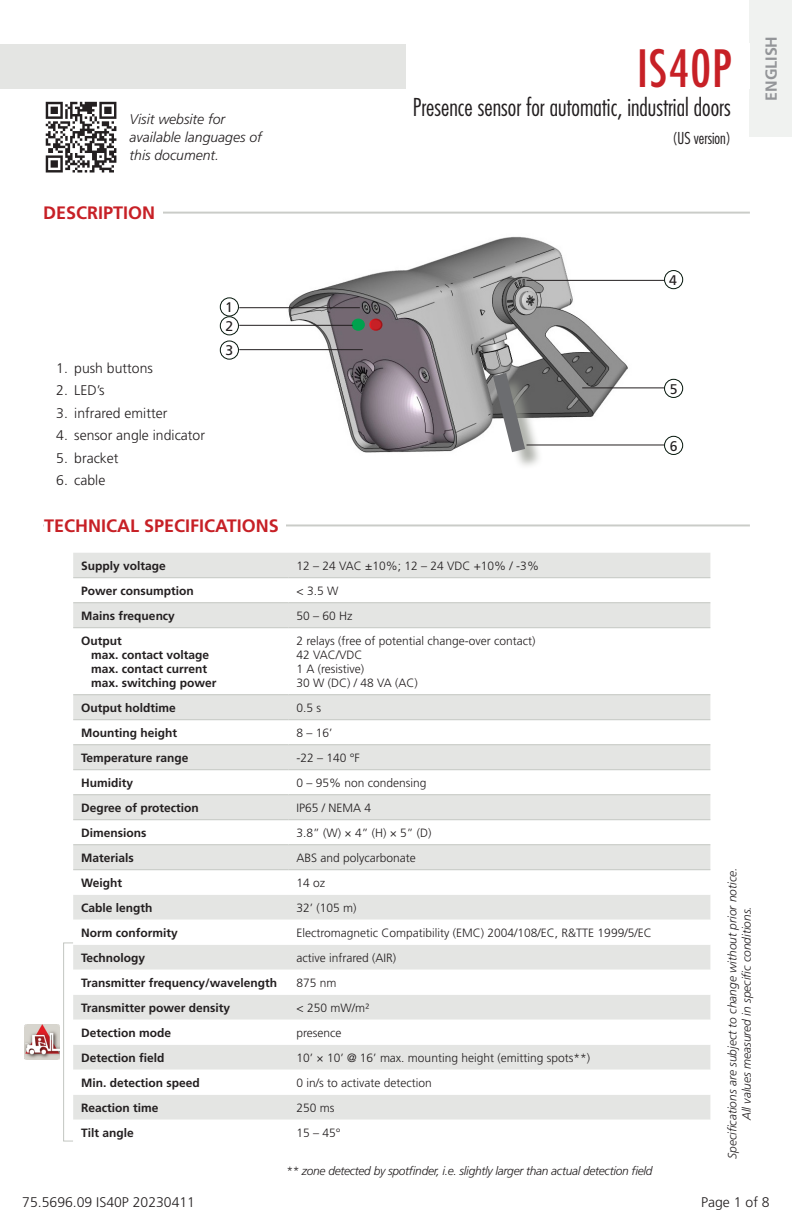
<style>
.page{position:relative;width:792px;height:1224px;background:#fff}
.page>*{position:absolute;margin:0;border:0;box-sizing:border-box;transform-origin:0 0}
.t1{font:500 condensed 50px "Futura";letter-spacing:.02em;color:#c72026}
.t2{font:300 condensed 24px "Futura Std";color:#231f20}
.t3{font:700 18px "Frutiger LT Std";color:#c72026}
.t4{font:300 condensed 16px "Futura Std";color:#231f20}
.t5{font:700 16px "Frutiger LT Std";color:#939598}
.t6{font:300 14px "Frutiger LT Std";color:#231f20}
.t7{font:italic 300 14px/18px "Frutiger LT Std";color:#231f20}
.t8{font:14px "Frutiger LT Std";color:#231f20}
.t9{font:300 12px "Frutiger LT Std";color:#231f20}
.t10{font:700 12px "Frutiger LT Std";color:#231f20}
.resumé_tech{font:italic 300 12px "Frutiger LT Std";color:#231f20}
.resumé_tech-2{font:italic 300 12px "Frutiger LT Std";letter-spacing:-.025em;color:#231f20}
</style>
<div class="page">
<img style="left:24px;top:1024px;width:36px;height:36px">
<img style="left:283px;top:236px;width:351px;height:217px">
<div style="left:352px;top:319px;width:12px;height:11px;background:#00a24e;border-radius:50%"></div>
<div style="left:352px;top:319px;width:13px;height:12px;border:2px solid #00a24e;border-radius:50%"></div>
<div style="left:370px;top:319px;width:12px;height:11px;background:#c72026;border-radius:50%"></div>
<div style="left:369px;top:319px;width:13px;height:12px;border:2px solid #fff;border-radius:50%"></div>
<div style="left:496px;top:376px;width:47px;height:94px;background:#969991;opacity:.75"></div>
<svg style="left:483px;top:358px;width:52px;height:109px"></svg>
<hr style="left:527px;top:280px;width:137px;height:1px;background:#231f20">
<hr style="left:582px;top:387px;width:82px;height:1px;background:#231f20">
<hr style="left:527px;top:444px;width:137px;height:1px;background:#231f20">
<div style="left:664px;top:270px;width:19px;height:19px;border:1px solid #05170c;border-radius:50%"></div>
<div style="left:664px;top:379px;width:19px;height:19px;border:1px solid #05170c;border-radius:50%"></div>
<div style="left:664px;top:436px;width:19px;height:19px;border:1px solid #05170c;border-radius:50%"></div>
<hr style="left:239px;top:307px;width:121px;height:1px;background:#231f20">
<hr style="left:239px;top:325px;width:114px;height:1px;background:#231f20">
<hr style="left:239px;top:349px;width:124px;height:1px;background:#231f20">
<div style="left:220px;top:297px;width:19px;height:20px;border:1px solid #05170c;border-radius:50%"></div>
<div style="left:220px;top:316px;width:19px;height:19px;border:1px solid #05170c;border-radius:50%"></div>
<div style="left:220px;top:340px;width:19px;height:20px;border:1px solid #05170c;border-radius:50%"></div>
<div style="left:0;top:44px;width:750px;height:45px;background:#e4e5e3"></div>
<svg style="left:46px;top:102px;width:70px;height:71px"></svg>
<div style="left:750px;top:0;width:42px;height:137px;background:#f0f2f0"></div>
<hr style="left:43px;top:212px;width:707px;height:2px;background:#969991">
<hr style="left:43px;top:524px;width:707px;height:2px;background:#969991">
<div style="left:407px;top:43px;width:343px;height:46px;background:#fff"></div>
<div style="left:43px;top:204px;width:120px;height:18px;background:#fff"></div>
<div style="left:73px;top:553px;width:637px;height:24px;background:#e4e5e3"></div>
<svg style="left:73px;top:578px;width:637px;height:51px"></svg>
<div style="left:73px;top:695px;width:637px;height:24px;background:#e4e5e3"></div>
<svg style="left:73px;top:720px;width:637px;height:400px"></svg>
<hr style="left:73px;top:577px;width:215px;height:1px;background:#c3c6c1">
<hr style="left:288px;top:577px;width:422px;height:1px;background:#c3c6c1">
<hr style="left:73px;top:602px;width:215px;height:1px;background:#c3c6c1">
<hr style="left:288px;top:602px;width:422px;height:1px;background:#c3c6c1">
<hr style="left:73px;top:627px;width:215px;height:1px;background:#c3c6c1">
<hr style="left:288px;top:627px;width:422px;height:1px;background:#c3c6c1">
<hr style="left:73px;top:694px;width:215px;height:1px;background:#c3c6c1">
<hr style="left:288px;top:694px;width:422px;height:1px;background:#c3c6c1">
<hr style="left:73px;top:719px;width:215px;height:1px;background:#c3c6c1">
<hr style="left:288px;top:719px;width:422px;height:1px;background:#c3c6c1">
<hr style="left:73px;top:744px;width:215px;height:1px;background:#c3c6c1">
<hr style="left:288px;top:744px;width:422px;height:1px;background:#c3c6c1">
<hr style="left:73px;top:769px;width:215px;height:1px;background:#c3c6c1">
<hr style="left:288px;top:769px;width:422px;height:1px;background:#c3c6c1">
<hr style="left:73px;top:794px;width:215px;height:1px;background:#c3c6c1">
<hr style="left:288px;top:794px;width:422px;height:1px;background:#c3c6c1">
<hr style="left:73px;top:819px;width:215px;height:1px;background:#c3c6c1">
<hr style="left:288px;top:819px;width:422px;height:1px;background:#c3c6c1">
<hr style="left:73px;top:844px;width:215px;height:1px;background:#c3c6c1">
<hr style="left:288px;top:844px;width:422px;height:1px;background:#c3c6c1">
<hr style="left:73px;top:869px;width:215px;height:1px;background:#c3c6c1">
<hr style="left:288px;top:869px;width:422px;height:1px;background:#c3c6c1">
<div style="left:44px;top:516px;width:242px;height:18px;background:#fff"></div>
<div style="left:63px;top:942px;width:11px;height:200px;border:1px solid #c3c6c1"></div>
<p class="t7" style="left:130px;top:111px;width:134px">Visit website for available languages of this document.</p>
<p class="t3" style="left:43px;top:203px;width:114px">DESCRIPTION</p>
<p class="t1" style="left:637px;top:36px;width:96px">IS40P</p>
<p class="t2" style="left:413px;top:93px;width:320px">Presence sensor for automatic, industrial doors</p>
<p class="t4" style="left:673px;top:129px;width:60px">(US version)</p>
<p class="t5" style="left:762px;top:101px;width:66px;rotate:-90deg">ENGLISH</p>
<p class="t6" style="left:56px;top:360px;width:98px">1. push buttons</p>
<p class="t6" style="left:56px;top:382px;width:50px">2. LED’s</p>
<p class="t6" style="left:56px;top:405px;width:113px">3. infrared emitter</p>
<p class="t6" style="left:56px;top:428px;width:150px">4. sensor angle indicator</p>
<p class="t6" style="left:56px;top:450px;width:64px">5. bracket</p>
<p class="t6" style="left:56px;top:473px;width:51px">6. cable</p>
<p class="t8" style="left:225px;top:299px;width:9px">1</p>
<p class="t8" style="left:225px;top:318px;width:9px">2</p>
<p class="t8" style="left:226px;top:342px;width:9px">3</p>
<p class="t3" style="left:44px;top:515px;width:236px">TECHNICAL SPECIFICATIONS</p>
<p class="t10" style="left:81px;top:559px;width:86px">Supply voltage</p>
<p class="t9" style="left:296px;top:559px;width:244px">12 – 24 VAC ±10%; 12 – 24 VDC +10% / -3%</p>
<p class="t10" style="left:81px;top:584px;width:114px">Power consumption</p>
<p class="t9" style="left:296px;top:584px;width:43px">&lt; 3.5 W</p>
<p class="t10" style="left:81px;top:609px;width:95px">Mains frequency</p>
<p class="t9" style="left:296px;top:609px;width:58px">50 – 60 Hz</p>
<p class="t10" style="left:81px;top:634px;width:42px">Output</p>
<p class="t10" style="left:91px;top:648px;width:120px">max. contact voltage</p>
<p class="t10" style="left:91px;top:662px;width:117px">max. contact current</p>
<p class="t10" style="left:91px;top:676px;width:127px">max. switching power</p>
<p class="t9" style="left:296px;top:634px;width:240px">2 relays (free of potential change-over contact)</p>
<p class="t9" style="left:296px;top:648px;width:68px">42 VAC/VDC</p>
<p class="t9" style="left:296px;top:662px;width:69px">1 A (resistive)</p>
<p class="t9" style="left:296px;top:676px;width:123px">30 W (DC) / 48 VA (AC)</p>
<p class="t10" style="left:81px;top:701px;width:96px">Output holdtime</p>
<p class="t9" style="left:296px;top:701px;width:26px">0.5 s</p>
<p class="t10" style="left:81px;top:726px;width:97px">Mounting height</p>
<p class="t9" style="left:296px;top:726px;width:38px">8 – 16’</p>
<p class="t10" style="left:81px;top:751px;width:109px">Temperature range</p>
<p class="t9" style="left:296px;top:751px;width:65px">-22 – 140 °F</p>
<p class="t10" style="left:81px;top:776px;width:54px">Humidity</p>
<p class="t9" style="left:296px;top:776px;width:132px">0 – 95% non condensing</p>
<p class="t10" style="left:81px;top:801px;width:119px">Degree of protection</p>
<p class="t9" style="left:296px;top:801px;width:76px">IP65 / NEMA 4</p>
<p class="t10" style="left:81px;top:826px;width:67px">Dimensions</p>
<p class="t9" style="left:296px;top:826px;width:137px">3.8” (W) × 4” (H) × 5” (D)</p>
<p class="t10" style="left:81px;top:851px;width:54px">Materials</p>
<p class="t9" style="left:296px;top:851px;width:121px">ABS and polycarbonate</p>
<p class="t10" style="left:81px;top:876px;width:43px">Weight</p>
<p class="t9" style="left:296px;top:876px;width:30px">14 oz</p>
<p class="t10" style="left:81px;top:901px;width:73px">Cable length</p>
<p class="t9" style="left:296px;top:901px;width:62px">32’ (105 m)</p>
<p class="t10" style="left:81px;top:926px;width:98px">Norm conformity</p>
<p class="t9" style="left:296px;top:926px;width:357px">Electromagnetic Compatibility (EMC) 2004/108/EC, R&amp;TTE 1999/5/EC</p>
<p class="t10" style="left:81px;top:951px;width:66px">Technology</p>
<p class="t9" style="left:296px;top:951px;width:101px">active infrared (AIR)</p>
<p class="t10" style="left:81px;top:976px;width:198px">Transmitter frequency/wavelength</p>
<p class="t9" style="left:296px;top:976px;width:42px">875 nm</p>
<p class="t10" style="left:81px;top:1001px;width:150px">Transmitter power density</p>
<p class="t9" style="left:296px;top:1001px;width:74px">&lt; 250 mW/m²</p>
<p class="t10" style="left:81px;top:1026px;width:92px">Detection mode</p>
<p class="t9" style="left:296px;top:1026px;width:47px">presence</p>
<p class="t10" style="left:81px;top:1051px;width:85px">Detection field</p>
<p class="t9" style="left:296px;top:1051px;width:295px">10’ × 10’ @ 16’ max. mounting height (emitting spots**)</p>
<p class="t10" style="left:81px;top:1076px;width:120px">Min. detection speed</p>
<p class="t9" style="left:296px;top:1076px;width:137px">0 in/s to activate detection</p>
<p class="t10" style="left:81px;top:1101px;width:79px">Reaction time</p>
<p class="t9" style="left:296px;top:1101px;width:40px">250 ms</p>
<p class="t10" style="left:81px;top:1126px;width:54px">Tilt angle</p>
<p class="t9" style="left:296px;top:1126px;width:46px">15 – 45°</p>
<p class="resumé_tech-2" style="left:286px;top:1164px;width:368px">** zone detected by spotfinder, i.e. slightly larger than actual detection field</p>
<p class="t8" style="left:669px;top:272px;width:9px">4</p>
<p class="t8" style="left:670px;top:381px;width:9px">5</p>
<p class="t8" style="left:670px;top:438px;width:9px">6</p>
<p class="resumé_tech" style="left:725px;top:1159px;width:293px;rotate:-90deg">Specifications are subject to change without prior notice.</p>
<p class="resumé_tech" style="left:740px;top:1120px;width:216px;rotate:-90deg">All values measured in specific conditions.</p>
<p class="t6" style="left:22px;top:1194px;width:174px">75.5696.09 IS40P 20230411</p>
<p class="t6" style="left:701px;top:1194px;width:70px">Page 1 of 8</p>
</div>
